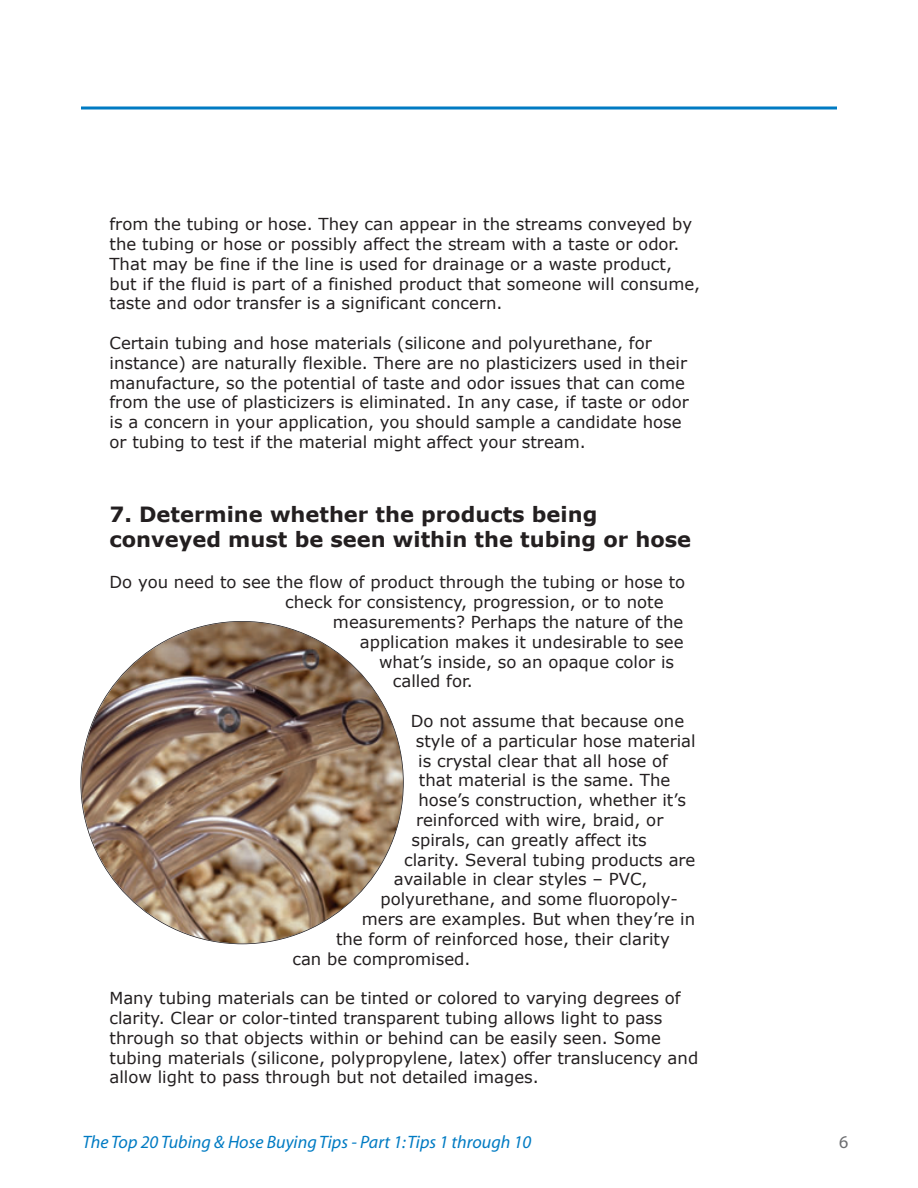
<style>
.page{position:relative;width:918px;height:1188px;background:#fff}
.page>*{position:absolute;margin:0;border:0;box-sizing:border-box;transform-origin:0 0}
.t1{font:700 21px/25.2px "Verdana";color:#231f20}
.t2{font:italic 18px "Myriad";color:#007bc3}
.t3{font:18px "Myriad";color:#6c6d70}
.t4{font:16.5px/19.8px "Verdana";color:#231f20}
</style>
<div class="page">
<svg style="left:81px;top:106px;width:756px;height:4px;background:#3f9bd1"></svg>
<img style="left:81px;top:622px;width:322px;height:322px;border-radius:50%">
<p class="t4" style="left:110px;top:214px;width:592px">from the tubing or hose. They can appear in the streams conveyed by the tubing or hose or possibly affect the stream with a taste or odor.<br>That may be fine if the line is used for drainage or a waste product, but if the fluid is part of a finished product that someone will consume, taste and odor transfer is a significant concern.</p>
<p class="t4" style="left:110px;top:332px;width:581px">Certain tubing and hose materials (silicone and polyurethane, for instance) are naturally flexible. There are no plasticizers used in their manufacture, so the potential of taste and odor issues that can come from the use of plasticizers is eliminated. In any case, if taste or odor is a concern in your application, you should sample a candidate hose or tubing to test if the material might affect your stream.</p>
<p class="t1" style="left:110px;top:501px;width:583px">7. Determine whether the products being conveyed must be seen within the tubing or hose</p>
<p class="t4" style="left:285px;top:572px;width:402px;text-indent:-176px">Do you need to see the flow of product through the tubing or hose to check for consistency, progression, or to note</p>
<p class="t4" style="left:333px;top:611px;width:352px">measurements? Perhaps the nature of the</p>
<p class="t4" style="left:360px;top:631px;width:325px">application makes it undesirable to see</p>
<p class="t4" style="left:379px;top:651px;width:297px">what’s inside, so an opaque color is</p>
<p class="t4" style="left:393px;top:671px;width:82px">called for.</p>
<p class="t4" style="left:411px;top:710px;width:275px">Do not assume that because one</p>
<p class="t4" style="left:416px;top:730px;width:281px">style of a particular hose material</p>
<p class="t4" style="left:418px;top:750px;width:251px">is crystal clear that all hose of</p>
<p class="t4" style="left:419px;top:770px;width:253px">that material is the same. The</p>
<p class="t4" style="left:418px;top:790px;width:269px">hose’s construction, whether it’s</p>
<p class="t4" style="left:416px;top:809px;width:249px">reinforced with wire, braid, or</p>
<p class="t4" style="left:411px;top:829px;width:237px">spirals, can greatly affect its</p>
<p class="t4" style="left:404px;top:849px;width:293px">clarity. Several tubing products are</p>
<p class="t4" style="left:394px;top:869px;width:255px">available in clear styles – PVC,</p>
<p class="t4" style="left:380px;top:889px;width:299px">polyurethane, and some fluoropoly-</p>
<p class="t4" style="left:362px;top:908px;width:335px">mers are examples. But when they’re in</p>
<p class="t4" style="left:336px;top:928px;width:335px">the form of reinforced hose, their clarity</p>
<p class="t4" style="left:292px;top:948px;width:179px">can be compromised.</p>
<p class="t4" style="left:110px;top:988px;width:590px">Many tubing materials can be tinted or colored to varying degrees of clarity. Clear or color-tinted transparent tubing allows light to pass through so that objects within or behind can be easily seen. Some tubing materials (silicone, polypropylene, latex) offer translucency and allow light to pass through but not detailed images.</p>
<p class="t2" style="left:82px;top:1135px;width:450px">The Top 20 Tubing &amp; Hose Buying Tips - Part 1: Tips 1 through 10</p>
<p class="t3" style="left:839px;top:1136px;width:11px">6</p>
</div>
